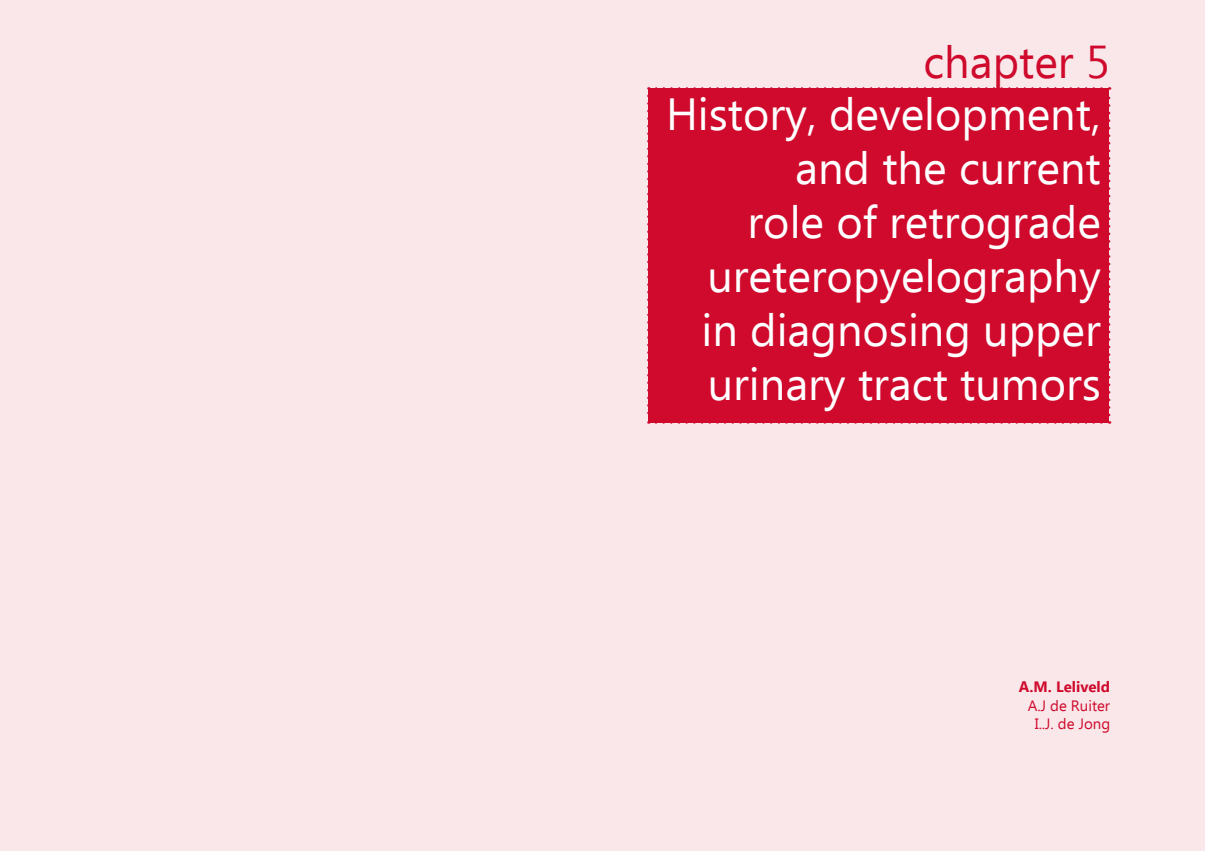
<style>
.page{position:relative;width:1205px;height:851px;background:#fff}
.page>*{position:absolute;margin:0;border:0;box-sizing:border-box;transform-origin:0 0}
.t1{font:45px/54px "Ebrima";color:#fff;text-align:right}
.t2{font:45px "Ebrima";color:#cf0a2c}
.t3{font:15px/18.8px "Ebrima";color:#cf0a2c;text-align:center}
.t4{font:700 15px "Ebrima";color:#cf0a2c}
</style>
<div class="page">
<div style="left:593px;top:0;width:612px;height:850px;background:#fae7ea"></div>
<div style="left:0;top:0;width:603px;height:850px;background:#fae7ea"></div>
<div style="left:648px;top:88px;width:461px;height:334px;background:#cf0a2c"></div>
<svg style="left:647px;top:96px;width:2px;height:327px"></svg>
<svg style="left:656px;top:421px;width:454px;height:2px"></svg>
<svg style="left:1108px;top:87px;width:2px;height:328px"></svg>
<svg style="left:648px;top:87px;width:453px;height:1px"></svg>
<p class="t2" style="left:923px;top:30px;width:188px">chapter 5</p>
<p class="t1" style="left:666px;top:90px;width:436px">History, development, and the current<br>role of retrograde ureteropyelography in diagnosing upper urinary tract tumors</p>
<p class="t4" style="left:1019px;top:675px;width:93px">A.M. Leliveld</p>
<p class="t3" style="left:1028px;top:696px;width:84px">A.J de Ruiter<br>I..J. de Jong</p>
</div>
